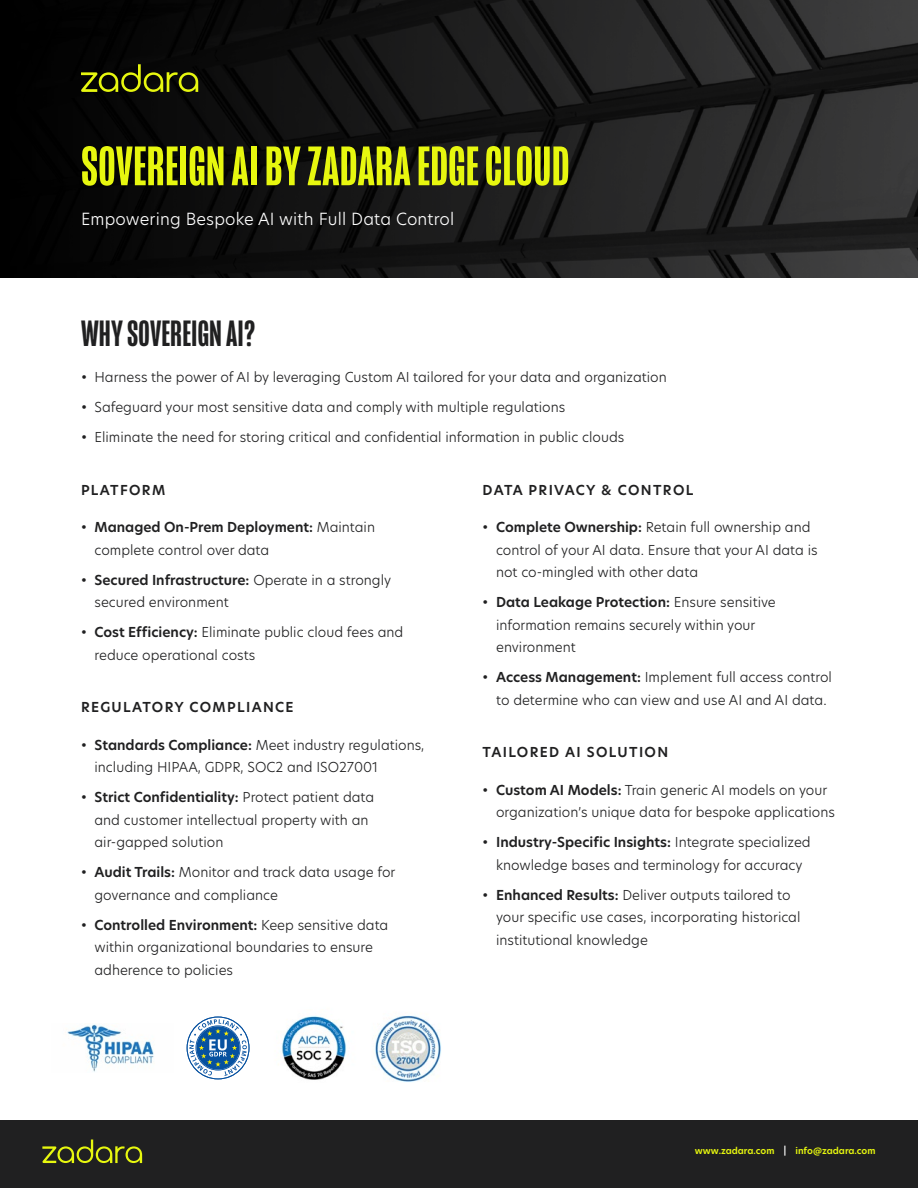
<style>
.page{position:relative;width:918px;height:1188px;background:#fff}
.page>*{position:absolute;margin:0;border:0;box-sizing:border-box;transform-origin:0 0}
.t1{font:500 57px "Mongoose";letter-spacing:.005em;color:#e7f70f}
.t2{font:500 37.5px "Mongoose";letter-spacing:.005em;color:#202021}
.t3{font:300 16.5px "New Hero";letter-spacing:.01em;color:#fff}
.t4{font:300 13.5px/22.5px "New Hero";color:#202021}
.t5{font:600 13.5px "New Hero";letter-spacing:.1em;color:#202021}
.t6{font:600 9px "New Hero";color:#e7f70f}
.s1{font-weight:600}
.s2{color:#fff}
</style>
<div class="page">
<div style="left:0;top:1120px;width:918px;height:68px;background:#202021"></div>
<svg style="left:42px;top:1140px;width:100px;height:23px"></svg>
<svg style="left:0;top:0;width:918px;height:277px;background:#181818"></svg>
<svg style="left:81px;top:64px;width:117px;height:28px;background:#3f4308"></svg>
<img style="left:67px;top:1024px;width:87px;height:48px">
<svg style="left:187px;top:1017px;width:62px;height:62px"></svg>
<img style="left:375px;top:1015px;width:66px;height:67px">
<img style="left:278px;top:1015px;width:68px;height:65px">
<h1 class="t1" style="left:81px;top:134px;width:490px">SOVEREIGN AI BY ZADARA EDGE CLOUD</h1>
<p class="t3" style="left:81px;top:208px;width:375px">Empowering Bespoke AI with Full Data Control</p>
<h2 class="t2" style="left:81px;top:312px;width:176px">WHY SOVEREIGN AI?</h2>
<p class="t4" style="left:81px;top:366px;width:587px">• Harness the power of AI by leveraging Custom AI tailored for your data and organization</p>
<p class="t4" style="left:81px;top:396px;width:486px">• Safeguard your most sensitive data and comply with multiple regulations</p>
<p class="t4" style="left:81px;top:426px;width:545px">• Eliminate the need for storing critical and confidential information in public clouds</p>
<p class="t5" style="left:81px;top:480px;width:86px">PLATFORM</p>
<p class="t4" style="left:94px;top:516px;width:282px;text-indent:-14px"><span class="s1">• Managed On-Prem Deployment:</span> Maintain complete control over data</p>
<p class="t4" style="left:94px;top:568px;width:298px;text-indent:-14px"><span class="s1">• Secured Infrastructure:</span> Operate in a strongly secured environment</p>
<p class="t4" style="left:94px;top:621px;width:310px;text-indent:-14px"><span class="s1">• Cost Efficiency:</span> Eliminate public cloud fees and reduce operational costs</p>
<p class="t5" style="left:81px;top:698px;width:214px">REGULATORY COMPLIANCE</p>
<p class="t4" style="left:94px;top:733px;width:331px;text-indent:-14px"><span class="s1">• Standards Compliance:</span> Meet industry regulations, including HIPAA, GDPR, SOC2 and ISO27001</p>
<p class="t4" style="left:94px;top:786px;width:281px;text-indent:-14px"><span class="s1">• Strict Confidentiality:</span> Protect patient data and customer intellectual property with an air-gapped solution</p>
<p class="t4" style="left:94px;top:861px;width:302px;text-indent:-14px"><span class="s1">• Audit Trails:</span> Monitor and track data usage for governance and compliance</p>
<p class="t4" style="left:94px;top:913px;width:295px;text-indent:-14px"><span class="s1">• Controlled Environment:</span> Keep sensitive data within organizational boundaries to ensure adherence to policies</p>
<p class="t5" style="left:483px;top:480px;width:212px">DATA PRIVACY &amp; CONTROL</p>
<p class="t4" style="left:496px;top:516px;width:323px;text-indent:-14px"><span class="s1">• Complete Ownership:</span> Retain full ownership and control of your AI data. Ensure that your AI data is not co-mingled with other data</p>
<p class="t4" style="left:496px;top:591px;width:281px;text-indent:-14px"><span class="s1">• Data Leakage Protection:</span> Ensure sensitive information remains securely within your environment</p>
<p class="t4" style="left:496px;top:666px;width:337px;text-indent:-14px"><span class="s1">• Access Management:</span> Implement full access control to determine who can view and use AI and AI data.</p>
<p class="t5" style="left:483px;top:743px;width:187px">TAILORED AI SOLUTION</p>
<p class="t4" style="left:496px;top:778px;width:340px;text-indent:-14px"><span class="s1">• Custom AI Models:</span> Train generic AI models on your organization’s unique data for bespoke applications</p>
<p class="t4" style="left:483px;top:831px;width:330px;text-align:center"><span class="s1">• Industry-Specific Insights:</span> Integrate specialized knowledge bases and terminology for accuracy</p>
<p class="t4" style="left:496px;top:883px;width:306px;text-indent:-14px"><span class="s1">• Enhanced Results:</span> Deliver outputs tailored to your specific use cases, incorporating historical institutional knowledge</p>
<p class="t6" style="left:695px;top:1144px;width:182px">www.zadara.com <span class="s2">|</span> info@zadara.com</p>
</div>
